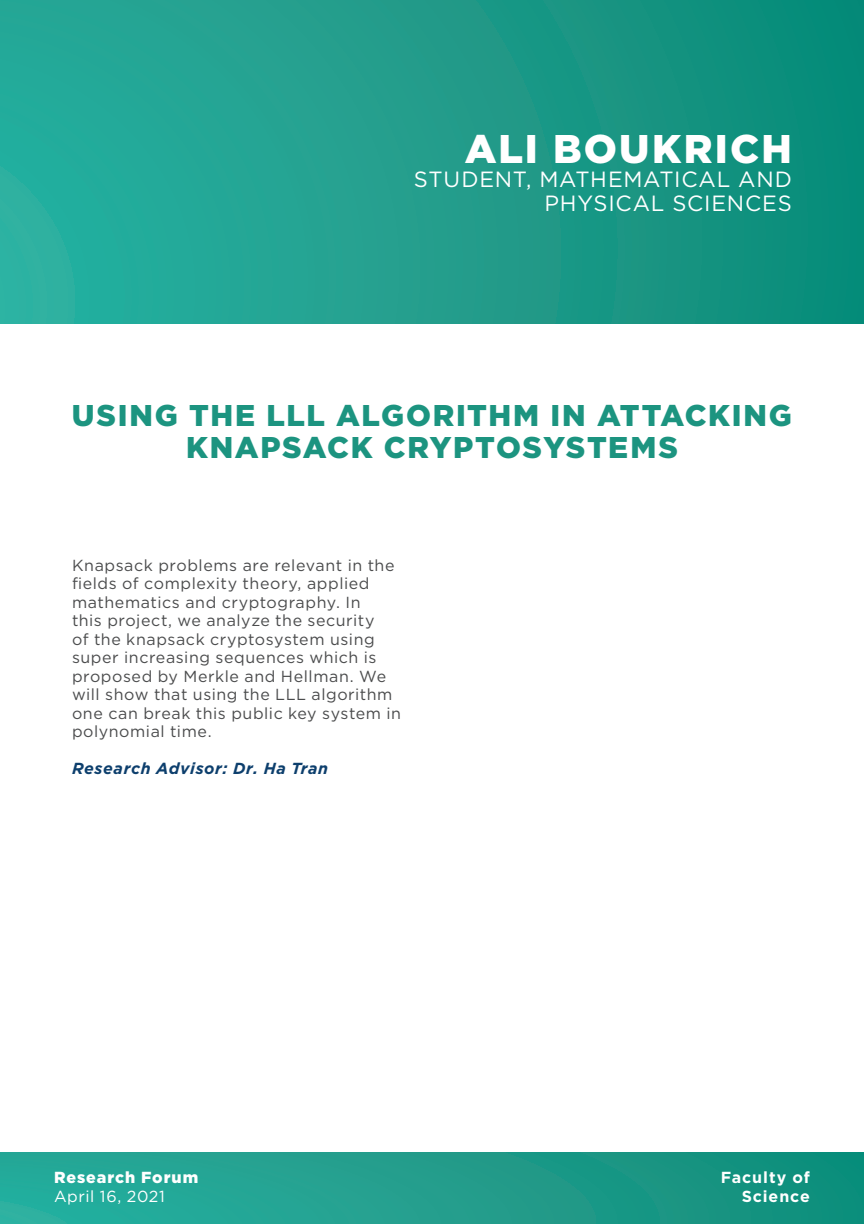
<style>
.page{position:relative;width:864px;height:1224px;background:#fff}
.page>*{position:absolute;margin:0;border:0;box-sizing:border-box;transform-origin:0 0}
.t1{font:900 40px "Gotham";letter-spacing:.055em;color:#fff}
.t2{font:900 30px/32px "Gotham";letter-spacing:.055em;color:#1c9480;text-align:center}
.t3{font:22px/24px "Gotham";letter-spacing:.035em;color:#fff;text-align:right}
.Abstract_Body{font:16px/18.4px "Gotham";letter-spacing:.035em;color:#4b4c4d}
.Research_Advisors{font:italic 700 16px "Gotham";letter-spacing:.04em;color:#0d3f6d}
.Research_Advisors-2{font:700 16px/19px "Gotham";letter-spacing:.06em;color:#fff;text-align:right}
.t4{font:900 16px "Gotham";letter-spacing:.06em;color:#fff}
.t5{font:16px "Gotham";letter-spacing:.035em;color:#fff}
</style>
<div class="page">
<div style="left:0;top:0;width:864px;height:324px;background:linear-gradient(to right,#2daf9f,#0e8b78)"></div>
<div style="left:0;top:1152px;width:864px;height:72px;background:linear-gradient(to right,#2bae9e,#128e7b)"></div>
<p class="t1" style="left:465px;top:121px;width:329px">ALI BOUKRICH</p>
<p class="t3" style="left:414px;top:167px;width:380px">STUDENT, MATHEMATICAL AND<br>PHYSICAL SCIENCES</p>
<p class="t2" style="left:72px;top:399px;width:722px">USING THE LLL ALGORITHM IN ATTACKING<br>KNAPSACK CRYPTOSYSTEMS</p>
<p class="Abstract_Body" style="left:72px;top:556px;width:331px">Knapsack problems are relevant in the fields of complexity theory, applied mathematics and cryptography. In<br>this project, we analyze the security<br>of the knapsack cryptosystem using super increasing sequences which is proposed by Merkle and Hellman. We will show that using the LLL algorithm one can break this public key system in polynomial time.</p>
<p class="Research_Advisors" style="left:72px;top:758px;width:258px">Research Advisor: Dr. Ha Tran</p>
<p class="t4" style="left:54px;top:1166px;width:146px">Research Forum</p>
<p class="t5" style="left:54px;top:1186px;width:112px">April 16, 2021</p>
<p class="Research_Advisors-2" style="left:721px;top:1167px;width:91px">Faculty of<br>Science</p>
</div>
